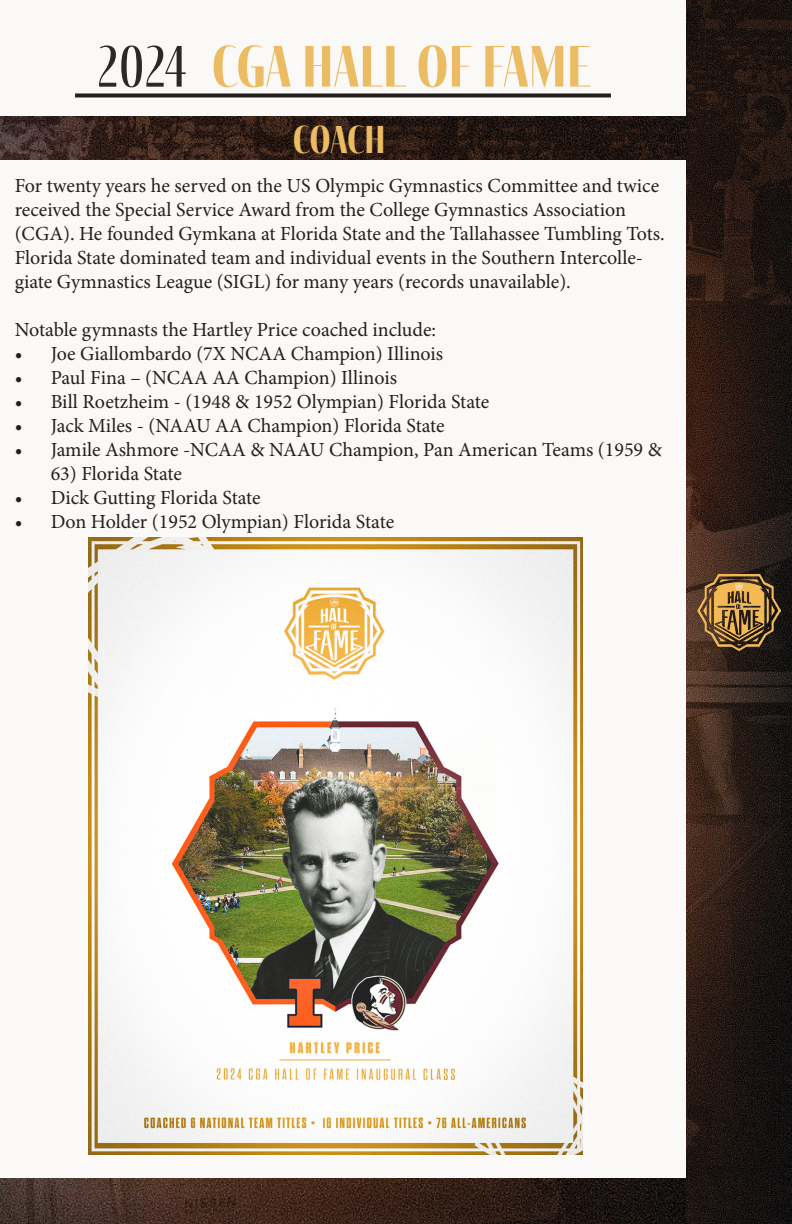
<style>
.page{position:relative;width:792px;height:1224px;background:#fff}
.page>*{position:absolute;margin:0;border:0;box-sizing:border-box;transform-origin:0 0}
.t1{font:700 60px "Fino Sans";color:#ebbc63}
.t2{font:700 40px "Fino Sans";letter-spacing:-.01em;color:#ebbc63}
.t3{font:20px/24px "Minion Pro";color:#231f20}
.s1{font-weight:400;font-size:60.2px;color:#2d2824}
</style>
<div class="page">
<div style="left:0;top:0;width:686px;height:1224px;background:#faf9f7"></div>
<img style="left:686px;top:0;width:106px;height:1224px">
<img style="left:698px;top:575px;width:82px;height:75px">
<svg style="left:75px;top:93px;width:536px;height:4px;background:#3c3839"></svg>
<img style="left:0;top:116px;width:686px;height:43px">
<img style="left:0;top:1178px;width:686px;height:46px">
<img style="left:89px;top:537px;width:494px;height:618px">
<p class="t1" style="left:97px;top:31px;width:495px"><span class="s1">2024</span> CGA HALL OF FAME</p>
<p class="t2" style="left:293px;top:116px;width:94px">COACH</p>
<p class="t3" style="left:15px;top:173px;width:652px">For twenty years he served on the US Olympic Gymnastics Committee and twice received the Special Service Award from the College Gymnastics Association (CGA). He founded Gymkana at Florida State and the Tallahassee Tumbling Tots.<br>Florida State dominated team and individual events in the Southern Intercolle&shy;giate Gymnastics League (SIGL) for many years (records unavailable).</p>
<p class="t3" style="left:15px;top:317px;width:423px">Notable gymnasts the Hartley Price coached include:</p>
<p class="t3" style="left:15px;top:341px;width:430px">• Joe Giallombardo (7X NCAA Champion) Illinois</p>
<p class="t3" style="left:15px;top:365px;width:384px">• Paul Fina – (NCAA AA Champion) Illinois</p>
<p class="t3" style="left:15px;top:389px;width:476px">• Bill Roetzheim - (1948 &amp; 1952 Olympian) Florida State</p>
<p class="t3" style="left:15px;top:413px;width:432px">• Jack Miles - (NAAU AA Champion) Florida State</p>
<p class="t3" style="left:15px;top:437px;width:649px">• Jamile Ashmore -NCAA &amp; NAAU Champion, Pan American Teams (1959 &amp;</p>
<p class="t3" style="left:51px;top:461px;width:133px">63) Florida State</p>
<p class="t3" style="left:15px;top:485px;width:248px">• Dick Gutting Florida State</p>
<p class="t3" style="left:15px;top:509px;width:381px">• Don Holder (1952 Olympian) Florida State</p>
</div>
